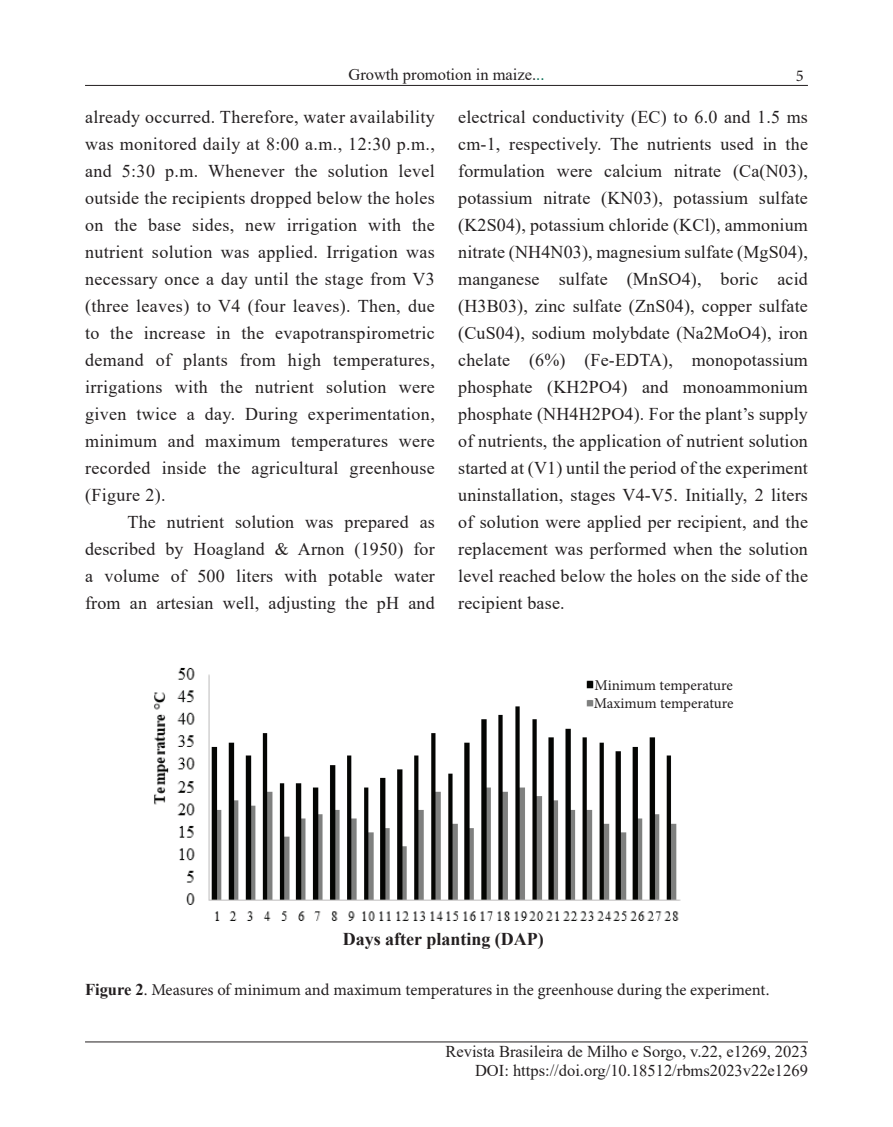
<style>
.page{position:relative;width:893px;height:1127px;background:#fff}
.page>*{position:absolute;margin:0;border:0;box-sizing:border-box;transform-origin:0 0}
.t1{font:18px/27px "Times New Roman";letter-spacing:.01em;color:#231f20;text-align:justify}
.t2{font:700 18px "Times New Roman";color:#231f20}
.t3{font:16.5px/19.8px "Times New Roman";color:#231f20;text-align:right}
.t4{font:16.5px "Minion Pro";color:#231f20}
.t5{font:15px/18px "Minion Pro";color:#231f20}
.s1{color:#00684d}
.s2{font-family:"Times New Roman";font-weight:700}
</style>
<div class="page">
<hr style="left:85px;top:85px;width:723px;height:1px;background:#231f20">
<hr style="left:85px;top:1041px;width:723px;height:1px;background:#231f20">
<img style="left:154px;top:667px;width:527px;height:254px">
<p class="t3" style="left:348px;top:64px;width:198px">Growth promotion in maize.<span class="s1">..</span></p>
<p class="t4" style="left:796px;top:64px;width:9px">5</p>
<p class="t1" style="left:85px;top:103px;width:351px">already occurred. Therefore, water availability was monitored daily at 8:00 a.m., 12:30 p.m., and 5:30 p.m. Whenever the solution level outside the recipients dropped below the holes on the base sides, new irrigation with the nutrient solution was applied. Irrigation was necessary once a day until the stage from V3 (three leaves) to V4 (four leaves). Then, due to the increase in the evapotranspirometric demand of plants from high temperatures, irrigations with the nutrient solution were given twice a day. During experimentation, minimum and maximum temperatures were recorded inside the agricultural greenhouse (Figure 2).</p>
<p class="t1" style="left:85px;top:508px;width:351px;text-indent:43px">The nutrient solution was prepared as described by Hoagland &amp; Arnon (1950) for a volume of 500 liters with potable water from an artesian well, adjusting the pH and</p>
<p class="t1" style="left:458px;top:103px;width:351px">electrical conductivity (EC) to 6.0 and 1.5 ms cm-1, respectively. The nutrients used in the formulation were calcium nitrate (Ca(N03), potassium nitrate (KN03), potassium sulfate (K2S04), potassium chloride (KCl), ammonium nitrate (NH4N03), magnesium sulfate (MgS04), manganese sulfate (MnSO4), boric acid (H3B03), zinc sulfate (ZnS04), copper sulfate (CuS04), sodium molybdate (Na2MoO4), iron chelate (6%) (Fe-EDTA), monopotassium phosphate (KH2PO4) and monoammonium phosphate (NH4H2PO4). For the plant’s supply of nutrients, the application of nutrient solution started at (V1) until the period of the experiment uninstallation, stages V4-V5. Initially, 2 liters of solution were applied per recipient, and the replacement was performed when the solution level reached below the holes on the side of the recipient base.</p>
<p class="t5" style="left:594px;top:676px;width:141px">Minimum temperature<br>Maximum temperature</p>
<p class="t2" style="left:343px;top:925px;width:203px">Days after planting (DAP)</p>
<p class="t4" style="left:85px;top:979px;width:686px"><span class="s2">Figure 2</span>. Measures of minimum and maximum temperatures in the greenhouse during the experiment.</p>
<p class="t3" style="left:445px;top:1040px;width:364px">Revista Brasileira de Milho e Sorgo, v.22, e1269, 2023<br>DOI: https://doi.org/10.18512/rbms2023v22e1269</p>
</div>
